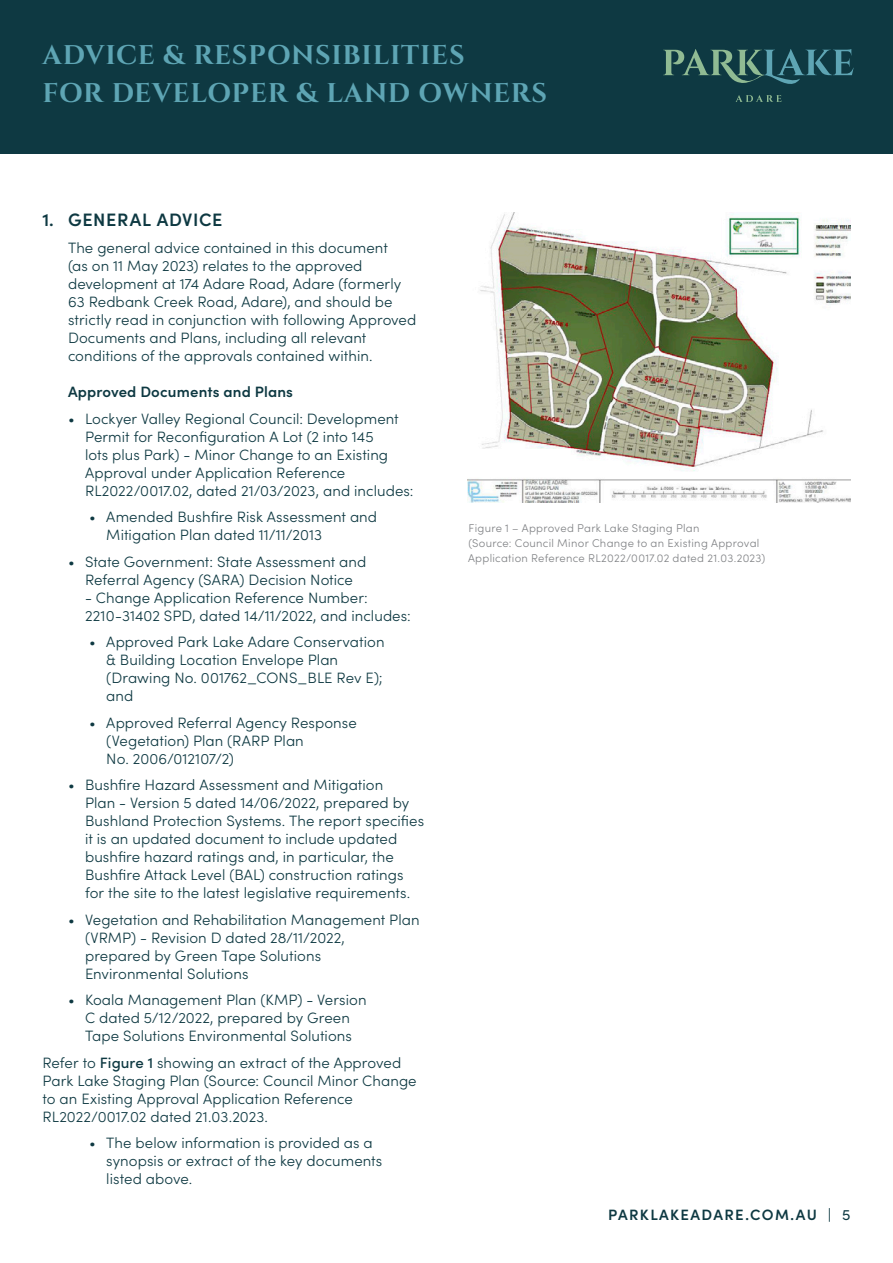
<style>
.page{position:relative;width:893px;height:1263px;background:#fff}
.page>*{position:absolute;margin:0;border:0;box-sizing:border-box;transform-origin:0 0}
.t1{font:700 27px/38.4px "Cinzel";letter-spacing:.025em;color:#5ea5b4}
.t2{font:600 18px "Sofia Pro";letter-spacing:.04em;color:#0e3942}
.Copy{font:300 15px/18px "Sofia Pro";letter-spacing:.005em;color:#0e3942}
.Sml_Heading{font:600 15px "Sofia Pro";letter-spacing:.01em;color:#0e3942}
.Sml_Heading-2{font:600 15px "Sofia Pro";letter-spacing:.09em;color:#0e3942}
.Captions{font:300 11.25px/15px "Sofia Pro";letter-spacing:.025em;color:#808285}
.s1{font-weight:500}
.s2{font-weight:400}
</style>
<div class="page">
<div style="left:0;top:0;width:893px;height:154px;background:#0e3942"></div>
<svg style="left:735px;top:95px;width:47px;height:7px"></svg>
<svg style="left:663px;top:49px;width:191px;height:35px"></svg>
<img style="left:468px;top:213px;width:382px;height:290px">
<p class="t1" style="left:43px;top:37px;width:506px">ADVICE &amp; RESPONSIBILITIES<br>FOR DEVELOPER &amp; LAND OWNERS</p>
<p class="t2" style="left:43px;top:206px;width:181px">1. GENERAL ADVICE</p>
<p class="Copy" style="left:68px;top:238px;width:350px">The general advice contained in this document<br>(as on 11 May 2023) relates to the approved development at 174 Adare Road, Adare (formerly 63 Redbank Creek Road, Adare), and should be strictly read in conjunction with following Approved Documents and Plans, including all relevant conditions of the approvals contained within.</p>
<p class="Sml_Heading" style="left:68px;top:381px;width:227px">Approved Documents and Plans</p>
<p class="Copy" style="left:85px;top:409px;width:330px;text-indent:-17px">• Lockyer Valley Regional Council: Development Permit for Reconfiguration A Lot (2 into 145<br>lots plus Park) - Minor Change to an Existing Approval under Application Reference RL2022/0017.02, dated 21/03/2023, and includes:</p>
<p class="Copy" style="left:106px;top:507px;width:272px;text-indent:-17px">• Amended Bushfire Risk Assessment and<br>Mitigation Plan dated 11/11/2013</p>
<p class="Copy" style="left:68px;top:552px;width:300px;text-align:center">• State Government: State Assessment and<br>Referral Agency (SARA) Decision Notice</p>
<p class="Copy" style="left:85px;top:588px;width:327px">- Change Application Reference Number:<br>2210-31402 SPD, dated 14/11/2022, and includes:</p>
<p class="Copy" style="left:106px;top:632px;width:280px;text-indent:-17px">• Approved Park Lake Adare Conservation &amp; Building Location Envelope Plan (Drawing No. 001762_CONS_BLE Rev E); and</p>
<p class="Copy" style="left:106px;top:713px;width:252px;text-indent:-17px">• Approved Referral Agency Response (Vegetation) Plan (RARP Plan<br>No. 2006/012107/2)</p>
<p class="Copy" style="left:85px;top:775px;width:341px;text-indent:-17px">• Bushfire Hazard Assessment and Mitigation<br>Plan - Version 5 dated 14/06/2022, prepared by Bushland Protection Systems. The report specifies it is an updated document to include updated bushfire hazard ratings and, in particular, the Bushfire Attack Level (BAL) construction ratings for the site to the latest legislative requirements.</p>
<p class="Copy" style="left:85px;top:910px;width:336px;text-indent:-17px">• Vegetation and Rehabilitation Management Plan (VRMP) - Revision D dated 28/11/2022,<br>prepared by Green Tape Solutions Environmental Solutions</p>
<p class="Copy" style="left:68px;top:990px;width:300px;text-align:center">• Koala Management Plan (KMP) - Version<br>C dated 5/12/2022, prepared by Green<br>Tape Solutions Environmental Solutions</p>
<p class="Copy" style="left:43px;top:1053px;width:376px">Refer to <span class="s1">Figure 1</span> showing an extract of the Approved Park Lake Staging Plan (Source: Council Minor Change to an Existing Approval Application Reference RL2022/0017.02 dated 21.03.2023.</p>
<p class="Copy" style="left:106px;top:1133px;width:278px;text-indent:-17px">• The below information is provided as a synopsis or extract of the key documents listed above.</p>
<p class="Captions" style="left:468px;top:520px;width:299px">Figure 1 – Approved Park Lake Staging Plan<br>(Source: Council Minor Change to an Existing Approval<br>Application Reference RL2022/0017.02 dated 21.03.2023)</p>
<p class="Sml_Heading-2" style="left:608px;top:1204px;width:244px">PARKLAKEADARE.COM.AU <span class="s2">| 5</span></p>
</div>
